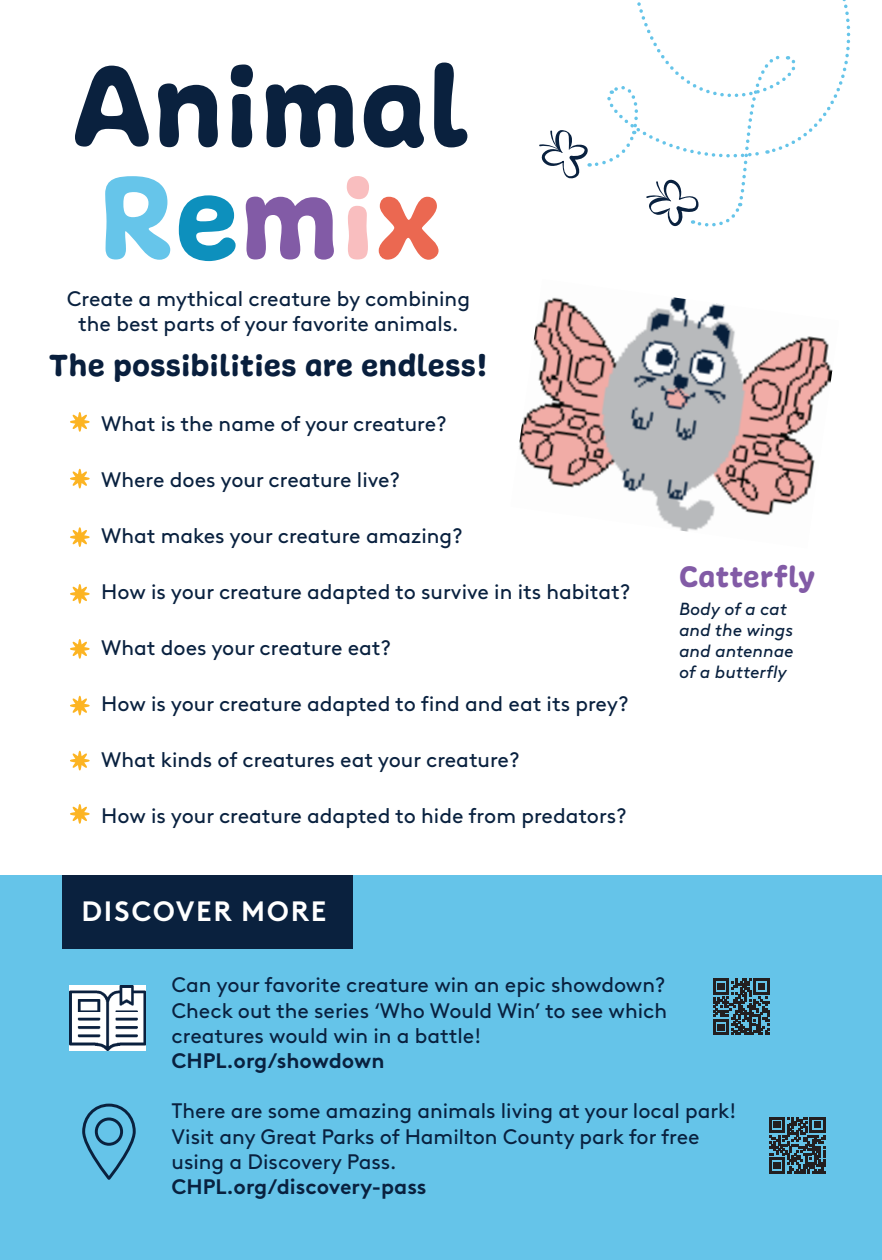
<style>
.page{position:relative;width:882px;height:1260px;background:#fff}
.page>*{position:absolute;margin:0;border:0;box-sizing:border-box;transform-origin:0 0}
.t1{font:122.33px/112.2px "Freude";letter-spacing:.025em;color:#0a213e}
.t2{font:32.55px "Freude";letter-spacing:.025em;color:#091f3d}
.t3{font:31.5px "Freude";letter-spacing:.025em;color:#825ba6}
.t4{font:700 28px "Brown LL";letter-spacing:.06em;color:#fff}
.t5{font:21px/25.2px "Brown LL";color:#09213f;text-align:justify}
.t6{font:700 21px "Brown LL";color:#09213f}
.t7{font:italic 17.5px/21px "Brown LL";color:#09213f}
.s1{color:#66c5ea}
.s2{color:#0d90bd}
.s3{color:#825ba6}
.s4{color:#f9bebf}
.s5{color:#eb6851}
</style>
<div class="page">
<div style="left:0;top:876px;width:882px;height:384px;background:#65c4e9"></div>
<div style="left:62px;top:876px;width:290px;height:73px;background:#0a213e"></div>
<img style="left:69px;top:985px;width:77px;height:65px">
<svg style="left:82px;top:1103px;width:54px;height:77px"></svg>
<svg style="left:713px;top:979px;width:57px;height:56px"></svg>
<img style="left:519px;top:297px;width:314px;height:235px">
<svg style="left:70px;top:412px;width:20px;height:20px"></svg>
<svg style="left:70px;top:469px;width:20px;height:19px"></svg>
<svg style="left:70px;top:527px;width:20px;height:20px"></svg>
<svg style="left:70px;top:584px;width:20px;height:20px"></svg>
<svg style="left:70px;top:639px;width:20px;height:20px"></svg>
<svg style="left:70px;top:696px;width:20px;height:19px"></svg>
<svg style="left:70px;top:751px;width:20px;height:19px"></svg>
<svg style="left:70px;top:804px;width:20px;height:20px"></svg>
<svg style="left:539px;top:0;width:312px;height:227px"></svg>
<svg style="left:769px;top:1117px;width:57px;height:56px"></svg>
<h1 class="t1" style="left:72px;top:51px;width:398px">Animal<br><span class="s1">R</span><span class="s2">e</span><span class="s3">m</span><span class="s4">i</span><span class="s5">x</span></h1>
<p class="t5" style="left:67px;top:285px;width:405px;line-height:24.5px;text-align:center">Create a mythical creature by combining the best parts of your favorite animals.</p>
<h2 class="t2" style="left:49px;top:345px;width:440px">The possibilities are endless!</h2>
<p class="t5" style="left:101px;top:410px;width:347px">What is the name of your creature?</p>
<p class="t5" style="left:101px;top:466px;width:301px">Where does your creature live?</p>
<p class="t5" style="left:101px;top:522px;width:363px">What makes your creature amazing?</p>
<p class="t5" style="left:101px;top:578px;width:531px">How is your creature adapted to survive in its habitat?</p>
<p class="t5" style="left:101px;top:634px;width:292px">What does your creature eat?</p>
<p class="t5" style="left:101px;top:690px;width:529px">How is your creature adapted to find and eat its prey?</p>
<p class="t5" style="left:101px;top:746px;width:420px">What kinds of creatures eat your creature?</p>
<p class="t5" style="left:101px;top:802px;width:527px">How is your creature adapted to hide from predators?</p>
<h3 class="t4" style="left:81px;top:890px;width:246px">DISCOVER MORE</h3>
<h3 class="t3" style="left:679px;top:557px;width:137px">Catterfly</h3>
<p class="t7" style="left:679px;top:597px;width:116px">Body of a cat and the wings and antennae of a butterfly</p>
<p class="t5" style="left:172px;top:971px;width:497px">Can your favorite creature win an epic showdown?<br>Check out the series ‘Who Would Win’ to see which creatures would win in a battle!</p>
<p class="t6" style="left:172px;top:1044px;width:214px">CHPL.org/showdown</p>
<p class="t5" style="left:172px;top:1097px;width:566px;text-align:left">There are some amazing animals living at your local park!<br>Visit any Great Parks of Hamilton County park for free using a Discovery Pass.</p>
<p class="t6" style="left:172px;top:1170px;width:257px">CHPL.org/discovery-pass</p>
</div>
